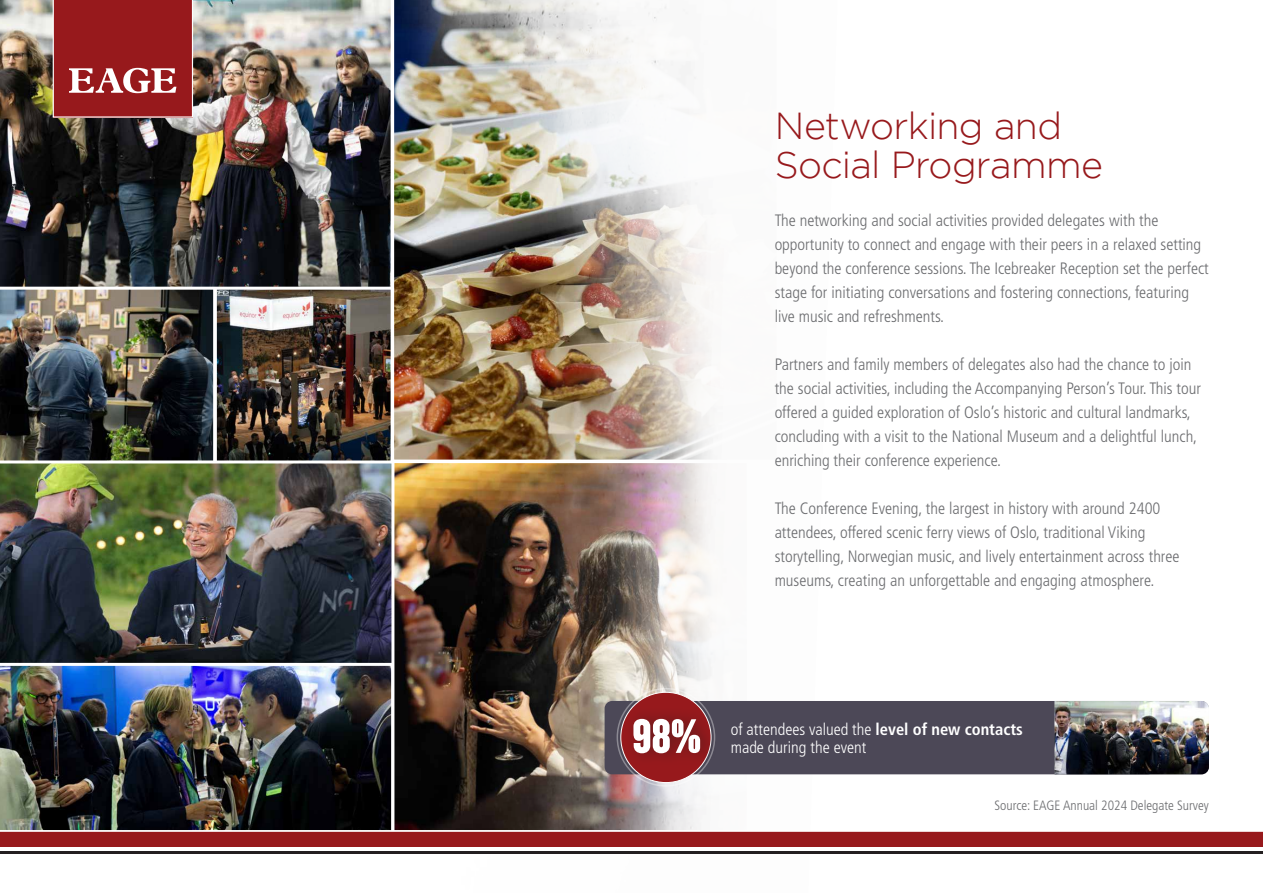
<style>
.page{position:relative;width:1263px;height:893px;background:#fff}
.page>*{position:absolute;margin:0;border:0;box-sizing:border-box;transform-origin:0 0}
._00-BODY_text{font:51.6px "Chalet Comprime Hong Kong Eighty";color:#fff}
._01-HEADER_1{font:300 37.5px/39px "Gotham";letter-spacing:-.02em;color:#97191c}
._00-BODY_text-2{font:300 condensed 16.5px/24px "Frutiger LT Std";color:#6c6d70}
._00-BODY_text-3{font:300 condensed 16.5px "Frutiger LT Std";color:#fff}
._00-BODY_text-4{font:300 condensed 13.5px "Frutiger LT Std";color:#6c6d70}
.s1{font-weight:700}
</style>
<div class="page">
<img style="left:217px;top:290px;width:97px;height:170px">
<img style="left:0;top:290px;width:217px;height:170px">
<img style="left:0;top:0;width:314px;height:290px">
<img style="left:0;top:460px;width:314px;height:203px">
<img style="left:0;top:665px;width:314px;height:165px">
<img style="left:314px;top:0;width:523px;height:830px">
<svg style="left:53px;top:0;width:140px;height:118px;background:#a13033"></svg>
<div style="left:0;top:832px;width:1263px;height:15px;background:#97191c"></div>
<hr style="left:0;top:851px;width:1263px;height:3px;background:#231f20">
<div style="left:605px;top:701px;width:550px;height:73px;background:#4c4857;border-radius:8px"></div>
<img style="left:1054px;top:701px;width:155px;height:73px">
<div style="left:621px;top:692px;width:90px;height:91px;background:#97191c;border-radius:50%"></div>
<div style="left:625px;top:706px;width:93px;height:60px;background:#231f20;opacity:.4"></div>
<div style="left:617px;top:688px;width:98px;height:99px;border:2px solid #fff;border-radius:50%"></div>
<p class="_01-HEADER_1" style="left:775px;top:106px;width:330px">Networking and<br>Social Programme</p>
<p class="_00-BODY_text-2" style="left:775px;top:208px;width:436px">The networking and social activities provided delegates with the opportunity to connect and engage with their peers in a relaxed setting beyond the conference sessions. The Icebreaker Reception set the perfect stage for initiating conversations and fostering connections, featuring live music and refreshments.</p>
<p class="_00-BODY_text-2" style="left:775px;top:352px;width:428px">Partners and family members of delegates also had the chance to join the social activities, including the Accompanying Person’s Tour. This tour offered a guided exploration of Oslo’s historic and cultural landmarks, concluding with a visit to the National Museum and a delightful lunch, enriching their conference experience.</p>
<p class="_00-BODY_text-2" style="left:775px;top:496px;width:406px">The Conference Evening, the largest in history with around 2400 attendees, offered scenic ferry views of Oslo, traditional Viking storytelling, Norwegian music, and lively entertainment across three museums, creating an unforgettable and engaging atmosphere.</p>
<p class="_00-BODY_text" style="left:632px;top:706px;width:71px">98%</p>
<p class="_00-BODY_text-3" style="left:731px;top:720px;width:294px">of attendees valued the <span class="s1">level of new contacts</span></p>
<p class="_00-BODY_text-3" style="left:731px;top:738px;width:137px">made during the event</p>
<p class="_00-BODY_text-4" style="left:994px;top:797px;width:216px">Source: EAGE Annual 2024 Delegate Survey</p>
</div>
